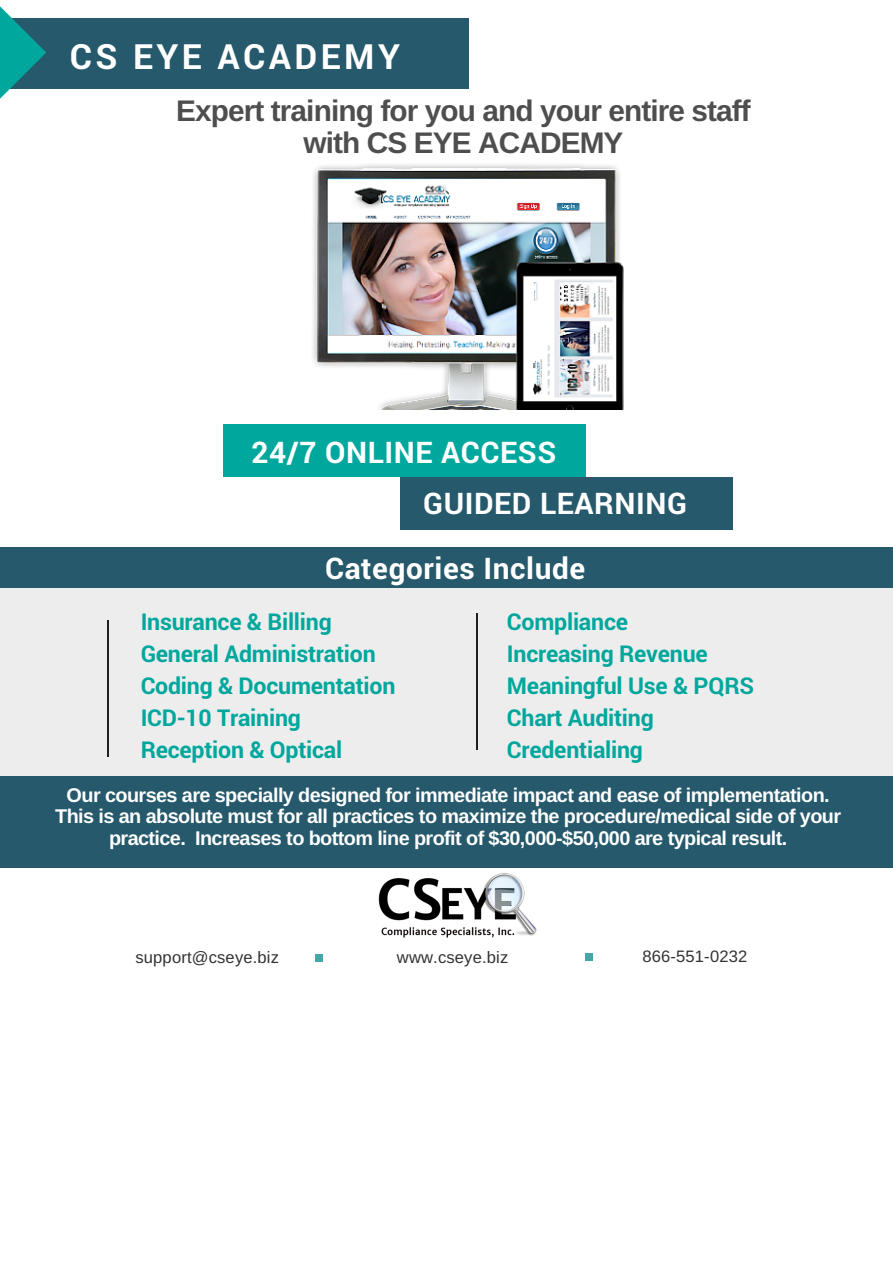
<style>
.page{position:relative;width:893px;height:1262px;background:#fff}
.page>*{position:absolute;margin:0;border:0;box-sizing:border-box;transform-origin:0 0}
.t1{font:700 34.72px "Roboto";letter-spacing:.1em;color:#fff}
.t2{font:700 29.78px/32.6px "Arimo";letter-spacing:-.03em;color:#4e4e4e;text-align:center}
.t3{font:700 29.78px/51.2px "Roboto";letter-spacing:.02em;color:#fff}
.t4{font:700 23.17px/32px "Roboto";letter-spacing:-.01em;color:#00a79d}
.t5{font:700 19.88px/21.4px "Arimo";letter-spacing:-.03em;color:#fff;text-align:center}
.t6{font:16.58px "Arimo";letter-spacing:.01em;color:#323232}
</style>
<div class="page">
<div style="left:0;top:18px;width:468px;height:70px;background:#25596b"></div>
<div style="left:223px;top:424px;width:362px;height:53px;background:#00a79d"></div>
<div style="left:400px;top:477px;width:332px;height:53px;background:#25596b"></div>
<div style="left:0;top:584px;width:892px;height:193px;background:#ededed"></div>
<div style="left:0;top:547px;width:892px;height:40px;background:#25596b"></div>
<hr style="left:107px;top:620px;width:2px;height:137px;background:#202020">
<div style="left:315px;top:954px;width:8px;height:8px;background:#44a6a6"></div>
<div style="left:584px;top:954px;width:8px;height:7px;background:#44a6a6"></div>
<svg style="left:0;top:6px;width:46px;height:93px"></svg>
<img style="left:378px;top:873px;width:159px;height:65px">
<img style="left:313px;top:164px;width:311px;height:246px">
<hr style="left:476px;top:613px;width:2px;height:136px;background:#202020">
<div style="left:0;top:776px;width:892px;height:92px;background:#25596b"></div>
<h1 class="t1" style="left:70px;top:32px;width:332px">CS EYE ACADEMY</h1>
<h2 class="t2" style="left:176px;top:94px;width:576px">Expert training for you and your entire staff with CS EYE ACADEMY</h2>
<h2 class="t3" style="left:423px;top:426px;width:265px;text-indent:-172px">24/7 ONLINE ACCESS<br>GUIDED LEARNING</h2>
<h2 class="t3" style="left:325px;top:542px;width:262px">Categories Include</h2>
<p class="t4" style="left:141px;top:605px;width:256px">Insurance &amp; Billing<br>General Administration<br>Coding &amp; Documentation<br>ICD-10 Training<br>Reception &amp; Optical</p>
<p class="t4" style="left:507px;top:605px;width:249px">Compliance<br>Increasing Revenue<br>Meaningful Use &amp; PQRS<br>Chart Auditing<br>Credentialing</p>
<p class="t5" style="left:55px;top:784px;width:787px">Our courses are specially designed for immediate impact and ease of implementation.<br>This is an absolute must for all practices to maximize the procedure/medical side of your practice. Increases to bottom line profit of $30,000-$50,000 are typical result.</p>
<p class="t6" style="left:135px;top:947px;width:145px">support@cseye.biz</p>
<p class="t6" style="left:397px;top:947px;width:113px">www.cseye.biz</p>
<p class="t6" style="left:642px;top:947px;width:106px">866-551-0232</p>
</div>
